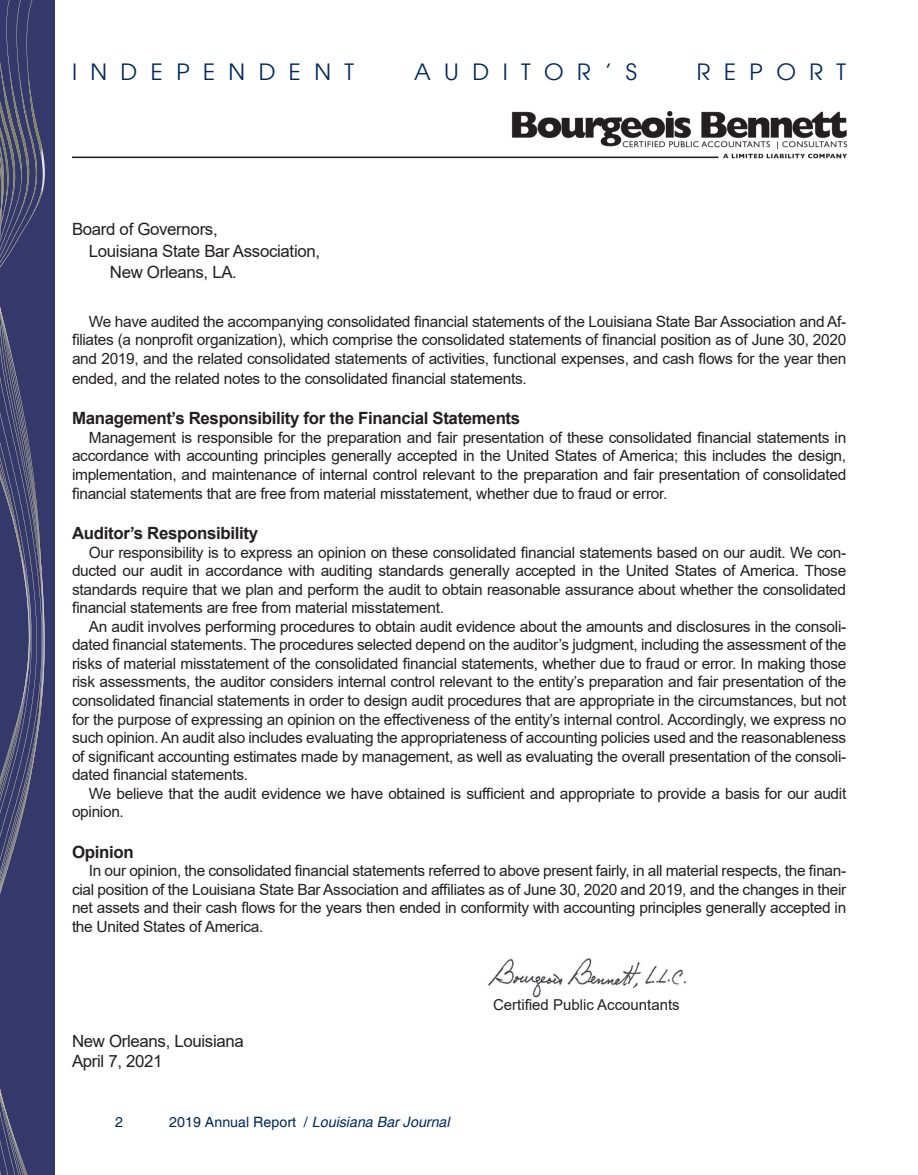
<style>
.page{position:relative;width:918px;height:1175px;background:#fff}
.page>*{position:absolute;margin:0;border:0;box-sizing:border-box;transform-origin:0 0}
.t1{font:22.5px "Avant Garde";letter-spacing:.6em;color:#00295c}
.t2{font:16.8px "Arial";letter-spacing:-.02em;color:#231f20}
.t3{font:700 16.8px "Arial";letter-spacing:-.02em;color:#231f20}
.t4{font:15.45px/18.6px "Arial";letter-spacing:-.02em;color:#231f20;text-align:justify}
.t5{font:15px "Arial";color:#231f20}
.t6{font:italic 14.25px "Helvetica";color:#00295c}
.t7{font:14.25px "Helvetica";color:#00295c}
.s1{font-style:normal}
</style>
<div class="page">
<div style="left:0;top:0;width:55px;height:1174px;background:#35386a"></div>
<svg style="left:0;top:0;width:45px;height:1174px"></svg>
<img style="left:72px;top:111px;width:776px;height:48px">
<img style="left:488px;top:958px;width:198px;height:40px">
<p class="t1" style="left:72px;top:58px;width:284px">INDEPENDENT</p>
<p class="t1" style="left:414px;top:58px;width:224px">AUDITOR’S</p>
<p class="t1" style="left:697px;top:58px;width:151px">REPORT</p>
<p class="t2" style="left:72px;top:218px;width:147px">Board of Governors,</p>
<p class="t2" style="left:89px;top:239px;width:233px">Louisiana State Bar Association,</p>
<p class="t2" style="left:110px;top:260px;width:129px">New Orleans, LA.</p>
<p class="t4" style="left:72px;top:312px;width:776px;text-indent:17px">We have audited the accompanying consolidated financial statements of the Louisiana State Bar Association and Af&shy;filiates (a nonprofit organization), which comprise the consolidated statements of financial position as of June 30, 2020 and 2019, and the related consolidated statements of activities, functional expenses, and cash flows for the year then</p>
<p class="t4" style="left:72px;top:369px;width:456px">ended, and the related notes to the consolidated financial statements.</p>
<p class="t3" style="left:72px;top:406px;width:450px">Management’s Responsibility for the Financial Statements</p>
<p class="t4" style="left:72px;top:428px;width:776px;text-indent:17px">Management is responsible for the preparation and fair presentation of these consolidated financial statements in accordance with accounting principles generally accepted in the United States of America; this includes the design, implementation, and maintenance of internal control relevant to the preparation and fair presentation of consolidated financial statements that are free from material misstatement, whether due to fraud or error.</p>
<p class="t3" style="left:72px;top:521px;width:188px">Auditor’s Responsibility</p>
<p class="t4" style="left:72px;top:543px;width:776px;text-indent:17px">Our responsibility is to express an opinion on these consolidated financial statements based on our audit. We con&shy;ducted our audit in accordance with auditing standards generally accepted in the United States of America. Those standards require that we plan and perform the audit to obtain reasonable assurance about whether the consolidated financial statements are free from material misstatement.</p>
<p class="t4" style="left:72px;top:617px;width:776px;text-indent:17px">An audit involves performing procedures to obtain audit evidence about the amounts and disclosures in the consoli&shy;dated financial statements. The procedures selected depend on the auditor’s judgment, including the assessment of the risks of material misstatement of the consolidated financial statements, whether due to fraud or error. In making those risk assessments, the auditor considers internal control relevant to the entity’s preparation and fair presentation of the consolidated financial statements in order to design audit procedures that are appropriate in the circumstances, but not for the purpose of expressing an opinion on the effectiveness of the entity’s internal control. Accordingly, we express no such opinion. An audit also includes evaluating the appropriateness of accounting policies used and the reasonableness of significant accounting estimates made by management, as well as evaluating the overall presentation of the consoli&shy;dated financial statements.</p>
<p class="t4" style="left:72px;top:784px;width:776px;text-indent:17px">We believe that the audit evidence we have obtained is sufficient and appropriate to provide a basis for our audit opinion.</p>
<p class="t3" style="left:72px;top:840px;width:63px">Opinion</p>
<p class="t4" style="left:72px;top:861px;width:776px;text-indent:17px">In our opinion, the consolidated financial statements referred to above present fairly, in all material respects, the finan&shy;cial position of the Louisiana State Bar Association and affiliates as of June 30, 2020 and 2019, and the changes in their net assets and their cash flows for the years then ended in conformity with accounting principles generally accepted in the United States of America.</p>
<p class="t2" style="left:72px;top:1029px;width:173px">New Orleans, Louisiana</p>
<p class="t2" style="left:72px;top:1049px;width:92px">April 7, 2021</p>
<p class="t7" style="left:115px;top:1113px;width:9px">2</p>
<p class="t6" style="left:169px;top:1113px;width:282px"><span class="s1">2019 Annual Report /</span> Louisiana Bar Journal</p>
<p class="t5" style="left:493px;top:994px;width:188px">Certified Public Accountants</p>
</div>
